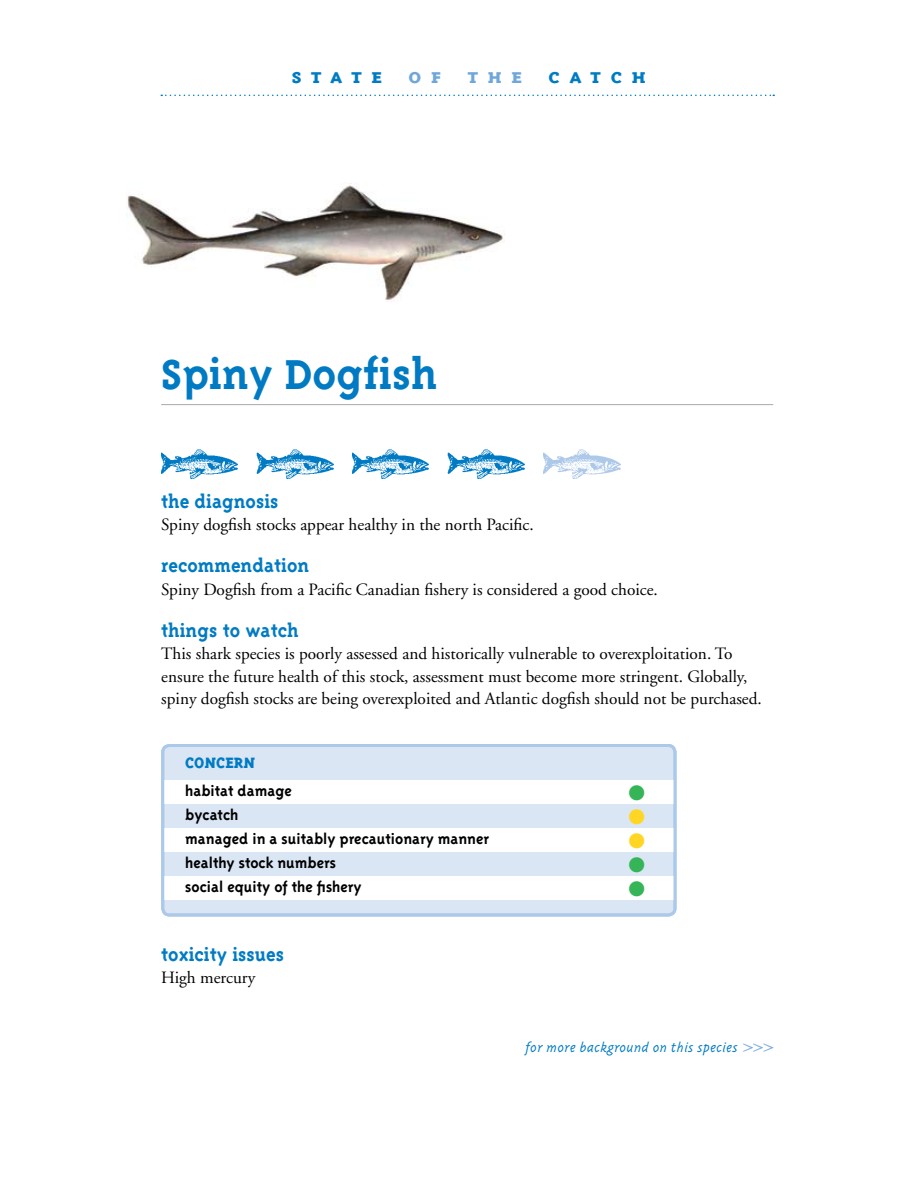
<style>
.page{position:relative;width:918px;height:1188px;background:#fff}
.page>*{position:absolute;margin:0;border:0;box-sizing:border-box;transform-origin:0 0}
.t1{font:700 48px "Triplex Serif";color:#007bc3}
.t2{font:700 21px "Triplex Serif";color:#007bc3}
.t3{font:21px "Zapf Dingbats ITC";color:#35b558}
.t4{font:800 18px "Triplex Serif";letter-spacing:.445em;color:#007bc3;scale:1.2 1}
.t5{font:800 18px "Triplex Serif";color:#6fa7da;scale:1.2 1}
.t6{font:17.25px/22.5px "Adobe Garamond";color:#000}
.t7{font:800 17.25px "Triplex Serif";color:#007bc3}
.t8{font:700 16.5px/24px "Triplex";color:#000}
.t9{font:italic 300 15px "Triplex";color:#007bc3}
.s1{font-family:"Times";font-weight:400;font-style:normal;font-size:18px;color:#7baddd}
</style>
<div class="page">
<svg style="left:161px;top:95px;width:613px;height:1px"></svg>
<div style="left:163px;top:746px;width:512px;height:169px;background:#dbe6f5;border-radius:7px"></div>
<hr style="left:161px;top:404px;width:612px;height:1px;background:#a7a9ac">
<img style="left:161px;top:449px;width:77px;height:29px">
<img style="left:257px;top:449px;width:77px;height:29px">
<img style="left:352px;top:449px;width:77px;height:29px">
<img style="left:448px;top:449px;width:77px;height:29px">
<img style="left:543px;top:449px;width:77px;height:29px">
<div style="left:164px;top:876px;width:510px;height:24px;background:#fff"></div>
<div style="left:164px;top:828px;width:510px;height:24px;background:#fff"></div>
<div style="left:164px;top:780px;width:510px;height:24px;background:#fff"></div>
<div style="left:161px;top:744px;width:515px;height:172px;border:3px solid #adc9e9;border-radius:7px"></div>
<img style="left:126px;top:183px;width:379px;height:119px">
<p class="t4" style="left:292px;top:67px;width:77px">STATE</p>
<p class="t5" style="left:409px;top:67px;width:29px">O F</p>
<p class="t5" style="left:467px;top:67px;width:47px">THE</p>
<p class="t4" style="left:548px;top:67px;width:82px">CATCH</p>
<h1 class="t1" style="left:161px;top:347px;width:278px">Spiny Dogfish</h1>
<p class="t2" style="left:161px;top:490px;width:119px">the diagnosis</p>
<p class="t6" style="left:161px;top:514px;width:374px">Spiny dogfish stocks appear healthy in the north Pacific.</p>
<p class="t2" style="left:161px;top:554px;width:150px">recommendation</p>
<p class="t6" style="left:161px;top:579px;width:498px">Spiny Dogfish from a Pacific Canadian fishery is considered a good choice.</p>
<p class="t2" style="left:161px;top:619px;width:139px">things to watch</p>
<p class="t6" style="left:161px;top:643px;width:602px">This shark species is poorly assessed and historically vulnerable to overexploitation. To ensure the future health of this stock, assessment must become more stringent. Globally, spiny dogfish stocks are being overexploited and Atlantic dogfish should not be purchased.</p>
<p class="t7" style="left:185px;top:753px;width:72px">CONCERN</p>
<p class="t8" style="left:185px;top:779px;width:305px">habitat damage<br>bycatch<br>managed in a suitably precautionary manner healthy stock numbers<br>social equity of the fishery</p>
<p class="t3" style="left:628px;top:783px;width:18px">●</p>
<p class="t2" style="left:161px;top:943px;width:124px">toxicity issues</p>
<p class="t6" style="left:161px;top:967px;width:96px">High mercury</p>
<p class="t9" style="left:526px;top:1041px;width:249px">for more background on this species <span class="s1">&gt;&gt;&gt;</span></p>
</div>
